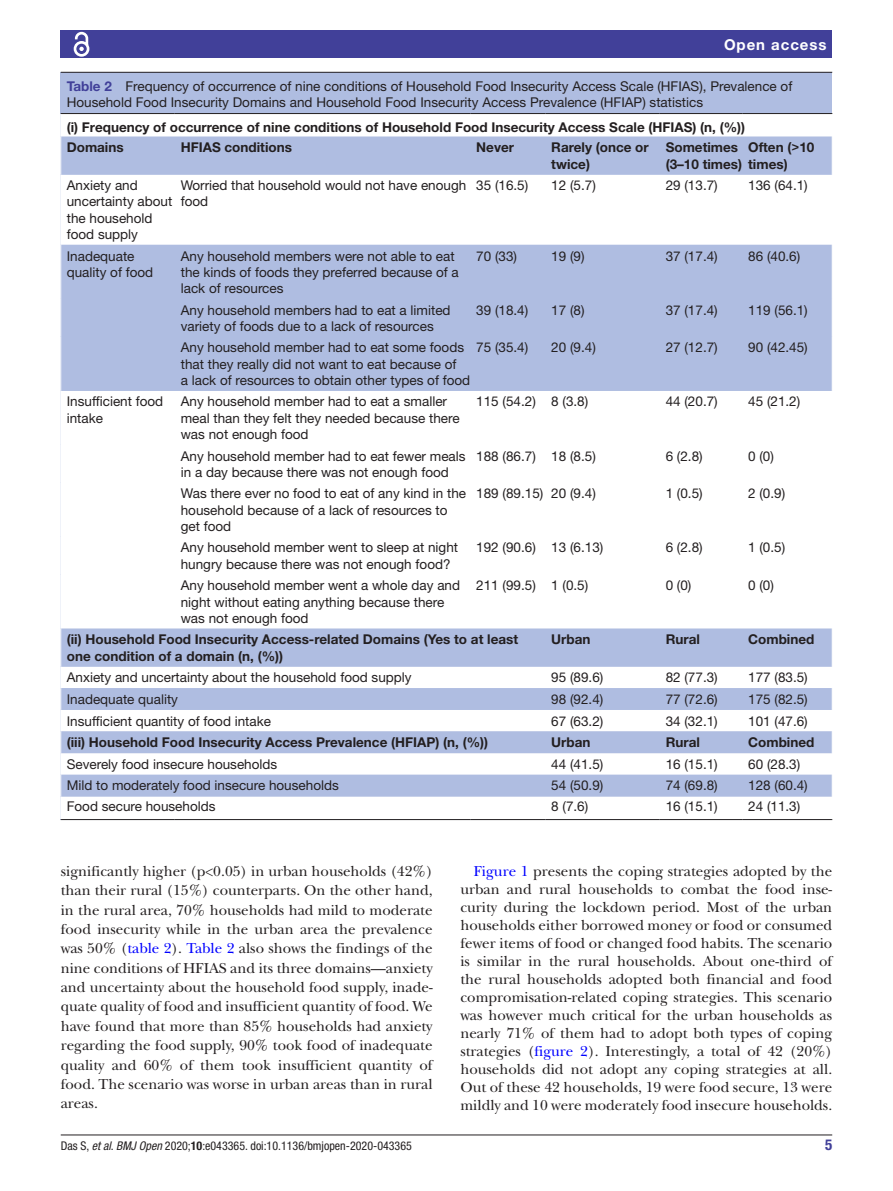
<style>
.page{position:relative;width:893px;height:1191px;background:#fff}
.page>*{position:absolute;margin:0;border:0;box-sizing:border-box;transform-origin:0 0}
.t1{font:15px/18px "New Baskerville";color:#231f20;text-align:justify}
.t2{font:700 15px "Helvetica Neue LT Std";letter-spacing:.065em;color:#fff}
.t3{font:700 condensed 15px "Helvetica Neue LT Std";color:#414099}
.t4{font:13.5px/16.2px "Helvetica Neue LT Std";color:#231f20}
.t5{font:700 13.5px/16.2px "Helvetica Neue LT Std";color:#231f20}
.t6{font:condensed 12px "Helvetica Neue LT Std";color:#231f20}
.s1{font-weight:700;color:#414099}
.s2{font-family:"Arial Unicode MS";font-weight:400}
.s3{color:#00f}
.s4{font-style:italic}
.s5{font-weight:700}
</style>
<div class="page">
<hr style="left:61px;top:1134px;width:771px;height:1px;background:#231f20">
<div style="left:61px;top:31px;width:771px;height:27px;background:#414099"></div>
<svg style="left:73px;top:31px;width:17px;height:26px"></svg>
<div style="left:61px;top:73px;width:771px;height:747px;background:#afbde1"></div>
<hr style="left:61px;top:72px;width:771px;height:1px;background:#231f20">
<div style="left:61px;top:114px;width:771px;height:705px;background:#fff"></div>
<svg style="left:61px;top:137px;width:771px;height:659px;fill:#fff"></svg>
<hr style="left:61px;top:113px;width:114px;height:1px;background:#231f20">
<hr style="left:175px;top:113px;width:295px;height:1px;background:#231f20">
<hr style="left:470px;top:113px;width:75px;height:1px;background:#231f20">
<hr style="left:545px;top:113px;width:115px;height:1px;background:#231f20">
<hr style="left:660px;top:113px;width:82px;height:1px;background:#231f20">
<hr style="left:742px;top:113px;width:90px;height:1px;background:#231f20">
<hr style="left:61px;top:819px;width:114px;height:1px;background:#231f20">
<hr style="left:175px;top:819px;width:295px;height:1px;background:#231f20">
<hr style="left:470px;top:819px;width:75px;height:1px;background:#231f20">
<hr style="left:545px;top:819px;width:115px;height:1px;background:#231f20">
<hr style="left:660px;top:819px;width:82px;height:1px;background:#231f20">
<hr style="left:742px;top:819px;width:90px;height:1px;background:#231f20">
<svg style="left:60px;top:114px;width:1px;height:23px"></svg>
<svg style="left:60px;top:666px;width:1px;height:153px"></svg>
<p class="t2" style="left:724px;top:35px;width:104px">Open access</p>
<p class="t4" style="left:67px;top:77px;width:727px"><span class="s1">Table 2</span> Frequency of occurrence of nine conditions of Household Food Insecurity Access Scale (HFIAS), Prevalence of<br>Household Food Insecurity Domains and Household Food Insecurity Access Prevalence (HFIAP) statistics</p>
<p class="t5" style="left:67px;top:117px;width:680px;line-height:20.1px">(i) Frequency of occurrence of nine conditions of Household Food Insecurity Access Scale (HFIAS) (n, (%))<br>Domains</p>
<p class="t5" style="left:181px;top:139px;width:113px">HFIAS conditions</p>
<p class="t5" style="left:476px;top:139px;width:39px">Never</p>
<p class="t5" style="left:551px;top:139px;width:99px">Rarely (once or twice)</p>
<p class="t5" style="left:666px;top:139px;width:123px">Sometimes<br>(3–10 times) times)</p>
<p class="t5" style="left:748px;top:139px;width:68px">Often (<span class="s2">&gt;</span>10</p>
<p class="t4" style="left:67px;top:177px;width:107px">Anxiety and uncertainty about the household food supply</p>
<p class="t4" style="left:181px;top:177px;width:287px">Worried that household would not have enough food</p>
<p class="t4" style="left:476px;top:177px;width:54px">35 (16.5)</p>
<p class="t4" style="left:551px;top:177px;width:46px">12 (5.7)</p>
<p class="t4" style="left:666px;top:177px;width:54px">29 (13.7)</p>
<p class="t4" style="left:748px;top:177px;width:61px">136 (64.1)</p>
<p class="t4" style="left:67px;top:247px;width:88px">Inadequate quality of food</p>
<p class="t4" style="left:181px;top:247px;width:280px">Any household members were not able to eat the kinds of foods they preferred because of a lack of resources</p>
<p class="t4" style="left:476px;top:247px;width:42px">70 (33)</p>
<p class="t4" style="left:551px;top:247px;width:35px">19 (9)</p>
<p class="t4" style="left:666px;top:247px;width:54px">37 (17.4)</p>
<p class="t4" style="left:748px;top:247px;width:54px">86 (40.6)</p>
<p class="t4" style="left:181px;top:301px;width:271px">Any household members had to eat a limited variety of foods due to a lack of resources</p>
<p class="t4" style="left:476px;top:301px;width:54px">39 (18.4)</p>
<p class="t4" style="left:551px;top:301px;width:35px">17 (8)</p>
<p class="t4" style="left:666px;top:301px;width:54px">37 (17.4)</p>
<p class="t4" style="left:748px;top:301px;width:61px">119 (56.1)</p>
<p class="t4" style="left:181px;top:339px;width:291px">Any household member had to eat some foods that they really did not want to eat because of<br>a lack of resources to obtain other types of food</p>
<p class="t4" style="left:476px;top:339px;width:54px">75 (35.4)</p>
<p class="t4" style="left:551px;top:339px;width:46px">20 (9.4)</p>
<p class="t4" style="left:666px;top:339px;width:54px">27 (12.7)</p>
<p class="t4" style="left:748px;top:339px;width:61px">90 (42.45)</p>
<p class="t4" style="left:67px;top:393px;width:98px">Insufficient food intake</p>
<p class="t4" style="left:181px;top:393px;width:280px">Any household member had to eat a smaller meal than they felt they needed because there was not enough food</p>
<p class="t4" style="left:476px;top:393px;width:114px">115 (54.2) 8 (3.8)</p>
<p class="t4" style="left:666px;top:393px;width:54px">44 (20.7)</p>
<p class="t4" style="left:748px;top:393px;width:54px">45 (21.2)</p>
<p class="t4" style="left:181px;top:447px;width:286px">Any household member had to eat fewer meals in a day because there was not enough food</p>
<p class="t4" style="left:476px;top:447px;width:121px">188 (86.7) 18 (8.5)</p>
<p class="t4" style="left:666px;top:447px;width:39px">6 (2.8)</p>
<p class="t4" style="left:748px;top:447px;width:27px">0 (0)</p>
<p class="t4" style="left:181px;top:485px;width:287px">Was there ever no food to eat of any kind in the household because of a lack of resources to get food</p>
<p class="t4" style="left:476px;top:485px;width:121px">189 (89.15) 20 (9.4)</p>
<p class="t4" style="left:666px;top:485px;width:39px">1 (0.5)</p>
<p class="t4" style="left:748px;top:485px;width:39px">2 (0.9)</p>
<p class="t4" style="left:181px;top:539px;width:279px">Any household member went to sleep at night hungry because there was not enough food?</p>
<p class="t4" style="left:476px;top:539px;width:129px">192 (90.6) 13 (6.13)</p>
<p class="t4" style="left:666px;top:539px;width:39px">6 (2.8)</p>
<p class="t4" style="left:748px;top:539px;width:39px">1 (0.5)</p>
<p class="t4" style="left:181px;top:577px;width:281px">Any household member went a whole day and night without eating anything because there was not enough food</p>
<p class="t4" style="left:476px;top:577px;width:114px">211 (99.5) 1 (0.5)</p>
<p class="t4" style="left:666px;top:577px;width:27px">0 (0)</p>
<p class="t4" style="left:748px;top:577px;width:27px">0 (0)</p>
<p class="t5" style="left:67px;top:631px;width:453px">(ii) Household Food Insecurity Access-related Domains (Yes to at least one condition of a domain (n, (%))</p>
<p class="t5" style="left:551px;top:631px;width:41px">Urban</p>
<p class="t5" style="left:666px;top:631px;width:36px">Rural</p>
<p class="t5" style="left:748px;top:631px;width:68px">Combined</p>
<p class="t4" style="left:67px;top:669px;width:346px">Anxiety and uncertainty about the household food supply</p>
<p class="t4" style="left:551px;top:669px;width:54px">95 (89.6)</p>
<p class="t4" style="left:666px;top:669px;width:54px">82 (77.3)</p>
<p class="t4" style="left:748px;top:669px;width:61px">177 (83.5)</p>
<p class="t4" style="left:67px;top:691px;width:113px">Inadequate quality</p>
<p class="t4" style="left:551px;top:691px;width:54px">98 (92.4)</p>
<p class="t4" style="left:666px;top:691px;width:54px">77 (72.6)</p>
<p class="t4" style="left:748px;top:691px;width:61px">175 (82.5)</p>
<p class="t4" style="left:67px;top:712px;width:206px">Insufficient quantity of food intake</p>
<p class="t4" style="left:551px;top:712px;width:54px">67 (63.2)</p>
<p class="t4" style="left:666px;top:712px;width:54px">34 (32.1)</p>
<p class="t4" style="left:748px;top:712px;width:61px">101 (47.6)</p>
<p class="t5" style="left:67px;top:734px;width:423px">(iii) Household Food Insecurity Access Prevalence (HFIAP) (n, (%))</p>
<p class="t5" style="left:551px;top:734px;width:41px">Urban</p>
<p class="t5" style="left:666px;top:734px;width:36px">Rural</p>
<p class="t5" style="left:748px;top:734px;width:68px">Combined</p>
<p class="t4" style="left:67px;top:755px;width:212px">Severely food insecure households</p>
<p class="t4" style="left:551px;top:755px;width:54px">44 (41.5)</p>
<p class="t4" style="left:666px;top:755px;width:54px">16 (15.1)</p>
<p class="t4" style="left:748px;top:755px;width:54px">60 (28.3)</p>
<p class="t4" style="left:67px;top:777px;width:274px">Mild to moderately food insecure households</p>
<p class="t4" style="left:551px;top:777px;width:54px">54 (50.9)</p>
<p class="t4" style="left:666px;top:777px;width:54px">74 (69.8)</p>
<p class="t4" style="left:748px;top:777px;width:61px">128 (60.4)</p>
<p class="t4" style="left:67px;top:797px;width:150px">Food secure households</p>
<p class="t4" style="left:551px;top:797px;width:39px">8 (7.6)</p>
<p class="t4" style="left:666px;top:797px;width:54px">16 (15.1)</p>
<p class="t4" style="left:748px;top:797px;width:54px">24 (11.3)</p>
<p class="t1" style="left:61px;top:861px;width:373px;line-height:19.4px">significantly higher (p&lt;0.05) in urban households (42%) than their rural (15%) counterparts. On the other hand, in the rural area, 70% households had mild to moderate food insecurity while in the urban area the prevalence was 50% (<span class="s3">table 2</span>). <span class="s3">Table 2</span> also shows the findings of the nine conditions of HFIAS and its three domains—anxiety and uncertainty about the household food supply, inade&shy;quate quality of food and insufficient quantity of food. We have found that more than 85% households had anxiety regarding the food supply, 90% took food of inadequate quality and 60% of them took insufficient quantity of food. The scenario was worse in urban areas than in rural areas.</p>
<p class="t1" style="left:460px;top:862px;width:373px;text-indent:13px"><span class="s3">Figure 1</span> presents the coping strategies adopted by the urban and rural households to combat the food inse&shy;curity during the lockdown period. Most of the urban households either borrowed money or food or consumed fewer items of food or changed food habits. The scenario is similar in the rural households. About one-third of the rural households adopted both financial and food compromisation-related coping strategies. This scenario was however much critical for the urban households as nearly 71% of them had to adopt both types of coping strategies (<span class="s3">figure 2</span>). Interestingly, a total of 42 (20%) households did not adopt any coping strategies at all.<br>Out of these 42 households, 19 were food secure, 13 were mildly and 10 were moderately food insecure households.</p>
<p class="t6" style="left:61px;top:1138px;width:353px">Das S, <span class="s4">et al</span>. <span class="s4">BMJ Open</span> 2020;<span class="s5">10</span>:e043365. doi:10.1136/bmjopen-2020-043365</p>
<p class="t3" style="left:825px;top:1135px;width:9px">5</p>
</div>
